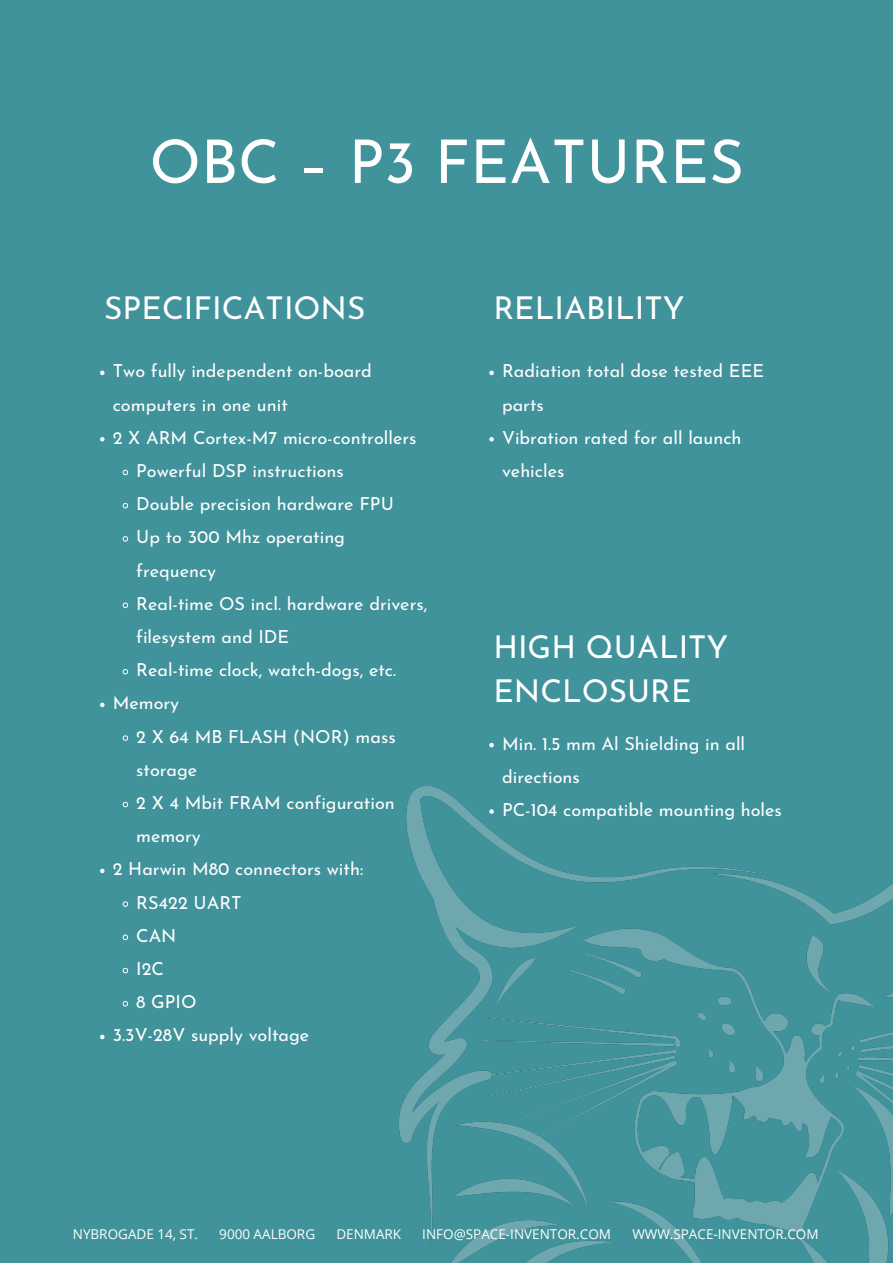
<style>
.page{position:relative;width:893px;height:1263px;background:#40929b}
.page>*{position:absolute;margin:0;border:0;box-sizing:border-box;transform-origin:0 0}
.t1{font:60px "Josefin Sans";color:#fff}
.t2{font:31.5px/43.9px "Josefin Sans";color:#fff}
.t3{font:18px/33.2px "Josefin Sans";color:#fff}
.t4{font:13.5px "Open Sans";color:#fff}
</style>
<div class="page">
<img style="left:400px;top:786px;width:493px;height:477px">
<svg style="left:100px;top:371px;width:5px;height:4px"></svg>
<svg style="left:100px;top:437px;width:5px;height:4px"></svg>
<svg style="left:122px;top:469px;width:6px;height:6px"></svg>
<svg style="left:122px;top:503px;width:6px;height:6px"></svg>
<svg style="left:122px;top:536px;width:6px;height:6px"></svg>
<svg style="left:122px;top:602px;width:6px;height:6px"></svg>
<svg style="left:122px;top:669px;width:6px;height:6px"></svg>
<svg style="left:100px;top:703px;width:5px;height:4px"></svg>
<svg style="left:122px;top:735px;width:6px;height:6px"></svg>
<svg style="left:122px;top:801px;width:6px;height:6px"></svg>
<svg style="left:100px;top:869px;width:5px;height:4px"></svg>
<svg style="left:122px;top:901px;width:6px;height:6px"></svg>
<svg style="left:122px;top:934px;width:6px;height:6px"></svg>
<svg style="left:122px;top:967px;width:6px;height:6px"></svg>
<svg style="left:122px;top:1001px;width:6px;height:6px"></svg>
<svg style="left:100px;top:1035px;width:5px;height:4px"></svg>
<svg style="left:489px;top:371px;width:5px;height:4px"></svg>
<svg style="left:489px;top:437px;width:5px;height:4px"></svg>
<svg style="left:489px;top:743px;width:5px;height:4px"></svg>
<svg style="left:489px;top:809px;width:5px;height:5px"></svg>
<h1 class="t1" style="left:149px;top:138px;width:596px">OBC – P3 FEATURES</h1>
<h2 class="t2" style="left:104px;top:289px;width:262px">SPECIFICATIONS</h2>
<h2 class="t2" style="left:493px;top:289px;width:193px">RELIABILITY</h2>
<p class="t3" style="left:113px;top:356px;width:261px">Two fully independent on-board</p>
<p class="t3" style="left:113px;top:389px;width:177px">computers in one unit</p>
<p class="t3" style="left:113px;top:423px;width:305px">2 X ARM Cortex-M7 micro-controllers</p>
<p class="t3" style="left:136px;top:456px;width:209px">Powerful DSP instructions</p>
<p class="t3" style="left:136px;top:489px;width:259px">Double precision hardware FPU</p>
<p class="t3" style="left:136px;top:522px;width:210px">Up to 300 Mhz operating</p>
<p class="t3" style="left:136px;top:555px;width:81px">frequency</p>
<p class="t3" style="left:136px;top:589px;width:293px">Real-time OS incl. hardware drivers,</p>
<p class="t3" style="left:136px;top:622px;width:155px">filesystem and IDE</p>
<p class="t3" style="left:136px;top:655px;width:261px">Real-time clock, watch-dogs, etc.</p>
<p class="t3" style="left:113px;top:688px;width:68px">Memory</p>
<p class="t3" style="left:136px;top:721px;width:261px">2 X 64 MB FLASH (NOR) mass</p>
<p class="t3" style="left:136px;top:755px;width:63px">storage</p>
<p class="t3" style="left:136px;top:788px;width:260px">2 X 4 Mbit FRAM configuration</p>
<p class="t3" style="left:136px;top:821px;width:66px">memory</p>
<p class="t3" style="left:113px;top:854px;width:252px">2 Harwin M80 connectors with:</p>
<p class="t3" style="left:136px;top:887px;width:107px">RS422 UART</p>
<p class="t3" style="left:136px;top:921px;width:42px">CAN</p>
<p class="t3" style="left:136px;top:954px;width:29px">I2C</p>
<p class="t3" style="left:136px;top:987px;width:62px">8 GPIO</p>
<p class="t3" style="left:113px;top:1020px;width:198px">3.3V-28V supply voltage</p>
<p class="t3" style="left:502px;top:356px;width:264px">Radiation total dose tested EEE parts<br>Vibration rated for all launch vehicles</p>
<h2 class="t2" style="left:493px;top:629px;width:236px">HIGH QUALITY<br>ENCLOSURE</h2>
<p class="t3" style="left:502px;top:728px;width:281px">Min. 1.5 mm Al Shielding in all directions<br>PC-104 compatible mounting holes</p>
<p class="t4" style="left:73px;top:1225px;width:127px">NYBROGADE 14, ST.</p>
<p class="t4" style="left:219px;top:1225px;width:97px">9000 AALBORG</p>
<p class="t4" style="left:336px;top:1225px;width:66px">DENMARK</p>
<p class="t4" style="left:422px;top:1225px;width:190px">INFO@SPACE-INVENTOR.COM</p>
<p class="t4" style="left:632px;top:1225px;width:188px">WWW.SPACE-INVENTOR.COM</p>
</div>
